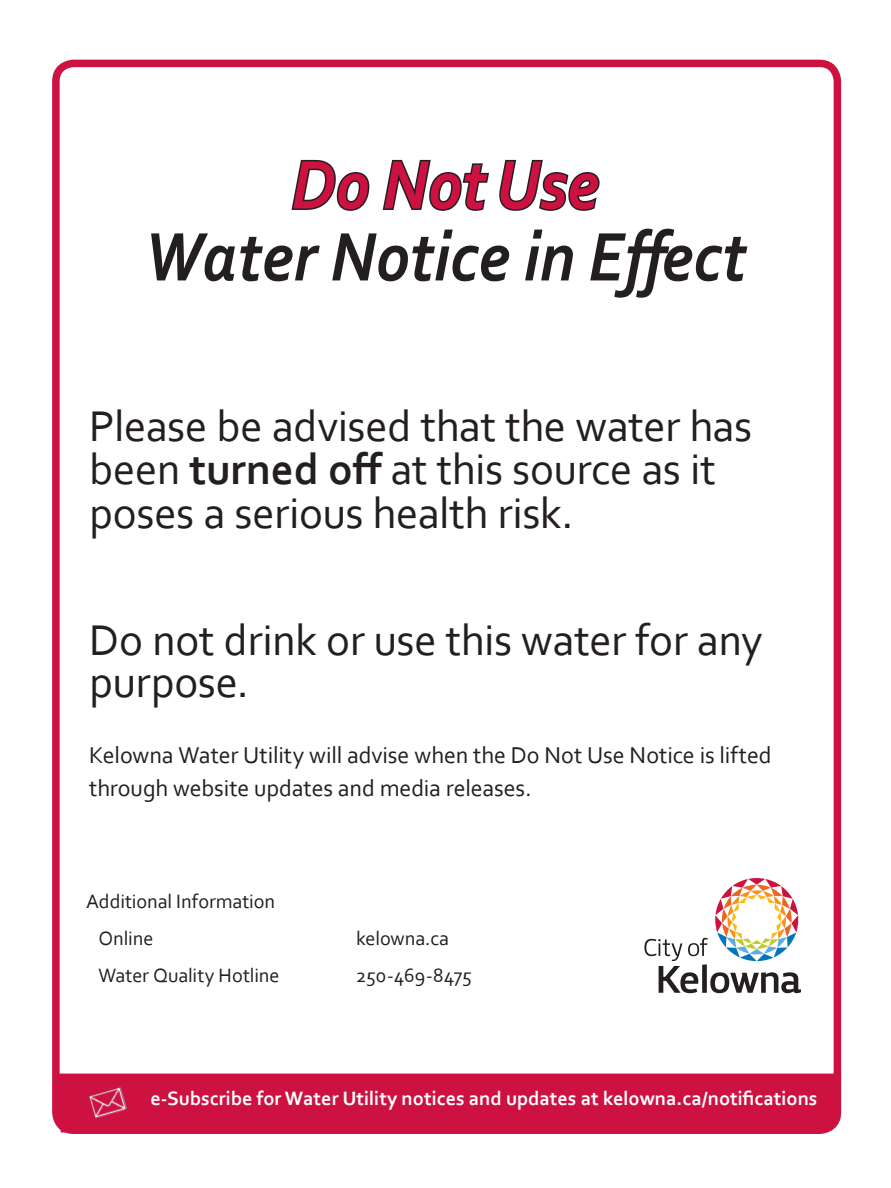
<style>
.page{position:relative;width:891px;height:1188px;background:#fff}
.page>*{position:absolute;margin:0;border:0;box-sizing:border-box;transform-origin:0 0}
.t1{font:italic 700 72px/72px "Corbel";color:#231f20;text-align:center;scale:.91 1}
.t2{font:45px/43.5px "Corbel";letter-spacing:-.01em;color:#231f20}
.t3{font:24px/33px "Corbel";letter-spacing:-.005em;color:#231f20}
.t4{font:700 20.25px "Corbel";color:#fff}
.t5{font:20.25px "Corbel";letter-spacing:-.005em;color:#231f20}
.s1{color:#cd1141}
.s2{font-weight:700}
</style>
<div class="page">
<div style="left:52px;top:60px;width:789px;height:1074px;border:8px solid #cd1141;border-radius:18px"></div>
<svg style="left:291px;top:159px;width:79px;height:52px"></svg>
<svg style="left:382px;top:159px;width:107px;height:52px"></svg>
<svg style="left:499px;top:159px;width:101px;height:52px"></svg>
<svg style="left:644px;top:878px;width:157px;height:115px"></svg>
<div style="left:53px;top:1073px;width:784px;height:60px;background:#cd1141"></div>
<img style="left:89px;top:1087px;width:39px;height:33px">
<p class="t1" style="left:144px;top:147px;width:663px"><span class="s1">Do Not Use<br></span>Water Notice in Effect</p>
<p class="t2" style="left:89px;top:403px;width:664px">Please be advised that the water has been <span class="s2">turned off</span> at this source as it poses a serious health risk.</p>
<p class="t2" style="left:89px;top:618px;width:675px;line-height:42px">Do not drink or use this water for any purpose.</p>
<p class="t3" style="left:89px;top:738px;width:684px">Kelowna Water Utility will advise when the Do Not Use Notice is lifted through website updates and media releases.</p>
<p class="t5" style="left:86px;top:889px;width:191px">Additional Information</p>
<p class="t5" style="left:98px;top:926px;width:57px">Online</p>
<p class="t5" style="left:356px;top:926px;width:94px">kelowna.ca</p>
<p class="t5" style="left:98px;top:963px;width:183px">Water Quality Hotline</p>
<p class="t5" style="left:356px;top:963px;width:117px">250-469-8475</p>
<p class="t4" style="left:151px;top:1086px;width:668px">e-Subscribe for Water Utility notices and updates at kelowna.ca/notifications</p>
</div>
